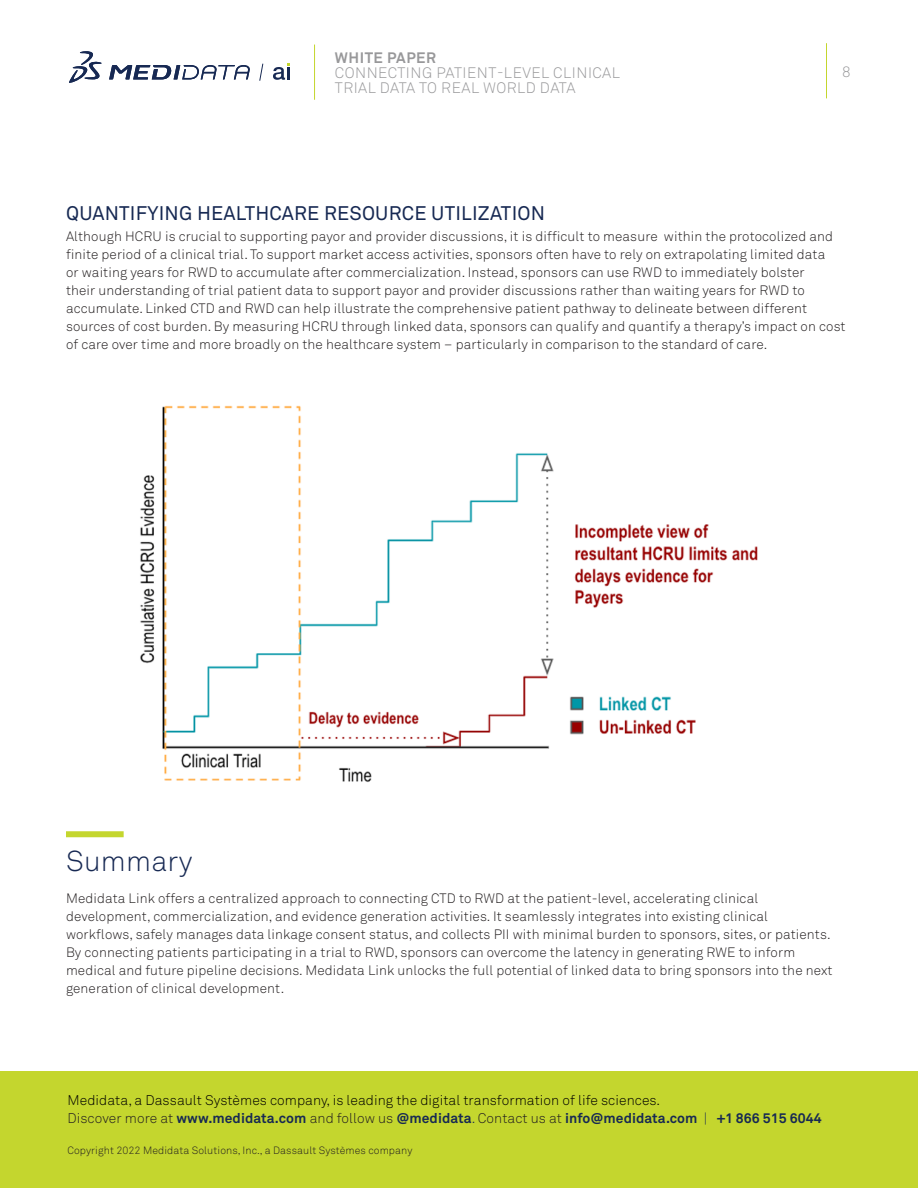
<style>
.page{position:relative;width:918px;height:1188px;background:#fff}
.page>*{position:absolute;margin:0;border:0;box-sizing:border-box;transform-origin:0 0}
.H1_-_1{font:300 28.5px "Akkurat Std";letter-spacing:.01em;color:#172953}
.t1{font:19.5px "Akkurat Std";letter-spacing:.01em;color:#172953}
.t2{font:300 15px/15px "Akkurat Std";letter-spacing:.035em;color:#98989a}
.t3{font:700 15px "Akkurat Std";letter-spacing:.035em;color:#98989a}
.t4{font:300 13.8px/18px "Akkurat Std";letter-spacing:.005em;color:#000}
.Body_copy{font:300 13.5px/18px "Akkurat Std";letter-spacing:.01em;color:#231f20}
.t5{font:300 10.5px "Akkurat Std";letter-spacing:.01em;color:#231f20}
.s1{color:#231f20}
.s2{font-weight:700;color:#172953}
.s3{color:#172953}
</style>
<div class="page">
<hr style="left:826px;top:43px;width:1px;height:55px;background:#c4d62e">
<div style="left:0;top:1071px;width:918px;height:117px;background:#c4d62e"></div>
<hr style="left:314px;top:45px;width:1px;height:55px;background:#c4d62e">
<svg style="left:69px;top:51px;width:33px;height:32px"></svg>
<svg style="left:109px;top:65px;width:141px;height:15px"></svg>
<svg style="left:259px;top:63px;width:5px;height:18px"></svg>
<svg style="left:273px;top:63px;width:17px;height:17px"></svg>
<div style="left:66px;top:831px;width:58px;height:6px;background:#c4d62e"></div>
<img style="left:140px;top:405px;width:618px;height:377px">
<p class="t3" style="left:335px;top:49px;width:103px">WHITE PAPER</p>
<p class="t2" style="left:335px;top:65px;width:287px">CONNECTING PATIENT-LEVEL CLINICAL<br>TRIAL DATA TO REAL WORLD DATA</p>
<p class="t2" style="left:842px;top:64px;width:10px">8</p>
<h2 class="t1" style="left:66px;top:202px;width:481px">QUANTIFYING HEALTHCARE RESOURCE UTILIZATION</h2>
<p class="Body_copy" style="left:66px;top:228px;width:781px">Although HCRU is crucial to supporting payor and provider discussions, it is difficult to measure within the protocolized and finite period of a clinical trial. To support market access activities, sponsors often have to rely on extrapolating limited data<br>or waiting years for RWD to accumulate after commercialization. Instead, sponsors can use RWD to immediately bolster<br>their understanding of trial patient data to support payor and provider discussions rather than waiting years for RWD to accumulate. Linked CTD and RWD can help illustrate the comprehensive patient pathway to delineate between different sources of cost burden. By measuring HCRU through linked data, sponsors can qualify and quantify a therapy’s impact on cost of care over time and more broadly on the healthcare system – particularly in comparison to the standard of care.</p>
<p class="H1_-_1" style="left:66px;top:844px;width:128px">Summary</p>
<p class="Body_copy" style="left:66px;top:889px;width:768px">Medidata Link offers a centralized approach to connecting CTD to RWD at the patient-level, accelerating clinical development, commercialization, and evidence generation activities. It seamlessly integrates into existing clinical workflows, safely manages data linkage consent status, and collects PII with minimal burden to sponsors, sites, or patients.<br>By connecting patients participating in a trial to RWD, sponsors can overcome the latency in generating RWE to inform medical and future pipeline decisions. Medidata Link unlocks the full potential of linked data to bring sponsors into the next generation of clinical development.</p>
<p class="t4" style="left:68px;top:1091px;width:756px">Medidata, a Dassault Systèmes company, is leading the digital transformation of life sciences.<br><span class="s1">Discover more at</span> <span class="s2">www.medidata.com</span> <span class="s1">and follow us</span> <span class="s2">@medidata</span><span class="s3">.</span> <span class="s1">Contact us at</span> <span class="s2">info@medidata.com</span> <span class="s3">|</span> <span class="s2">+1 866 515 6044</span></p>
<p class="t5" style="left:68px;top:1144px;width:346px">Copyright 2022 Medidata Solutions, Inc., a Dassault Systèmes company</p>
</div>
